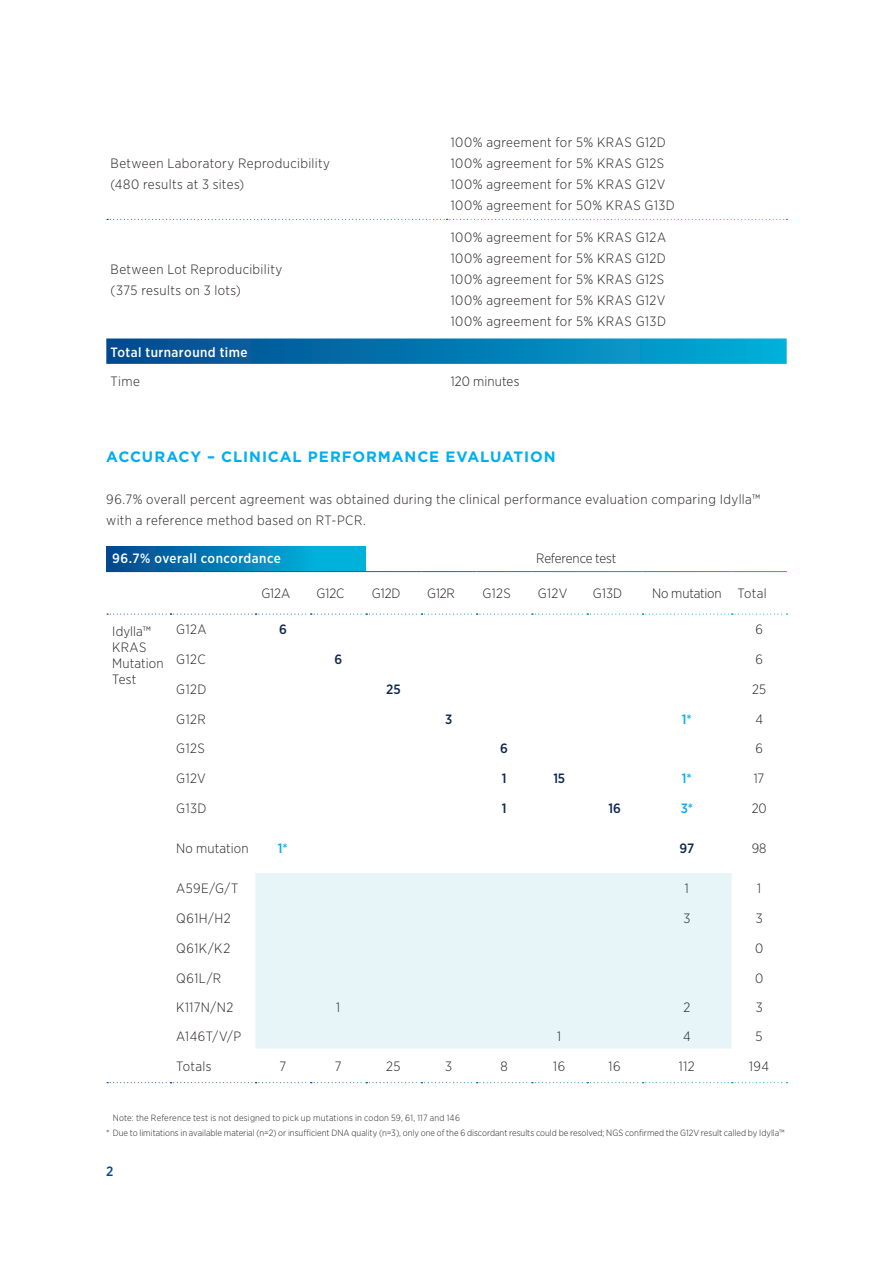
<style>
.page{position:relative;width:893px;height:1263px;background:#fff}
.page>*{position:absolute;margin:0;border:0;box-sizing:border-box;transform-origin:0 0}
.t1{font:700 15px "Gotham";letter-spacing:.06em;color:#00aeef}
.t2{font:300 13.5px/21px "Gotham Narrow";letter-spacing:.03em;color:#231f20}
.t3{font:300 13.5px/16.2px "Gotham Narrow";letter-spacing:.005em;color:#231f20}
.t4{font:500 13.5px "Gotham Narrow";letter-spacing:.035em;color:#fff}
.t5{font:300 13.5px "Gotham Narrow";letter-spacing:-.01em;color:#231f20}
.t6{font:500 13.5px "Gotham Narrow";letter-spacing:-.005em;color:#0d2652}
.t7{font:300 13.5px "Gotham Narrow";letter-spacing:-.02em;color:#231f20}
.t8{font:500 13.5px "Gotham Narrow";color:#00aeef}
.t9{font:500 13.5px "Gotham Narrow";color:#01498e}
.t10{font:300 9px/15px "Gotham Narrow";letter-spacing:.005em;color:#231f20}
</style>
<div class="page">
<div style="left:106px;top:546px;width:260px;height:26px;background:linear-gradient(to right,#05468d,#00c0e4)"></div>
<div style="left:255px;top:873px;width:477px;height:176px;background:#e7f5f8"></div>
<svg style="left:107px;top:613px;width:680px;height:2px"></svg>
<hr style="left:106px;top:571px;width:64px;height:1px;background:#fff">
<hr style="left:170px;top:571px;width:85px;height:1px;background:#fff">
<hr style="left:255px;top:571px;width:56px;height:1px;background:#fff">
<hr style="left:311px;top:571px;width:55px;height:1px;background:#fff">
<svg style="left:107px;top:1082px;width:680px;height:1px"></svg>
<svg style="left:106px;top:338px;width:681px;height:26px;background:#097db3"></svg>
<svg style="left:107px;top:219px;width:680px;height:1px"></svg>
<p class="t2" style="left:111px;top:152px;width:221px">Between Laboratory Reproducibility (480 results at 3 sites)</p>
<p class="t2" style="left:111px;top:258px;width:173px">Between Lot Reproducibility (375 results on 3 lots)</p>
<p class="t2" style="left:451px;top:131px;width:226px">100% agreement for 5% KRAS G12D<br>100% agreement for 5% KRAS G12S<br>100% agreement for 5% KRAS G12V<br>100% agreement for 50% KRAS G13D</p>
<p class="t2" style="left:451px;top:227px;width:217px">100% agreement for 5% KRAS G12A<br>100% agreement for 5% KRAS G12D<br>100% agreement for 5% KRAS G12S<br>100% agreement for 5% KRAS G12V<br>100% agreement for 5% KRAS G13D</p>
<p class="t4" style="left:111px;top:343px;width:139px">Total turnaround time</p>
<p class="t2" style="left:111px;top:371px;width:31px">Time</p>
<p class="t3" style="left:451px;top:373px;width:70px">120 minutes</p>
<p class="t1" style="left:106px;top:447px;width:451px">ACCURACY – CLINICAL PERFORMANCE EVALUATION</p>
<p class="t2" style="left:106px;top:488px;width:655px">96.7% overall percent agreement was obtained during the clinical performance evaluation comparing Idylla™ with a reference method based on RT-PCR.</p>
<p class="t4" style="left:112px;top:550px;width:170px">96.7% overall concordance</p>
<p class="t7" style="left:536px;top:550px;width:82px">Reference test</p>
<p class="t2" style="left:261px;top:583px;width:30px">G12A</p>
<p class="t2" style="left:317px;top:583px;width:29px">G12C</p>
<p class="t2" style="left:372px;top:583px;width:30px">G12D</p>
<p class="t2" style="left:427px;top:583px;width:29px">G12R</p>
<p class="t2" style="left:482px;top:583px;width:30px">G12S</p>
<p class="t2" style="left:538px;top:583px;width:31px">G12V</p>
<p class="t2" style="left:593px;top:583px;width:31px">G13D</p>
<p class="t5" style="left:652px;top:585px;width:116px">No mutation Total</p>
<p class="t3" style="left:112px;top:622px;width:53px">Idylla™<br>KRAS<br>Mutation<br>Test</p>
<p class="t2" style="left:176px;top:619px;width:32px">G12A</p>
<p class="t6" style="left:279px;top:621px;width:9px">6</p>
<p class="t2" style="left:755px;top:619px;width:9px">6</p>
<p class="t2" style="left:176px;top:649px;width:31px">G12C</p>
<p class="t6" style="left:334px;top:651px;width:9px">6</p>
<p class="t2" style="left:755px;top:649px;width:9px">6</p>
<p class="t2" style="left:176px;top:678px;width:32px">G12D</p>
<p class="t6" style="left:386px;top:681px;width:16px">25</p>
<p class="t2" style="left:752px;top:678px;width:15px">25</p>
<p class="t2" style="left:176px;top:708px;width:31px">G12R</p>
<p class="t6" style="left:445px;top:710px;width:9px">3</p>
<p class="t8" style="left:682px;top:710px;width:11px">1*</p>
<p class="t2" style="left:755px;top:708px;width:9px">4</p>
<p class="t2" style="left:176px;top:738px;width:30px">G12S</p>
<p class="t6" style="left:500px;top:740px;width:9px">6</p>
<p class="t2" style="left:755px;top:738px;width:9px">6</p>
<p class="t2" style="left:176px;top:768px;width:31px">G12V</p>
<p class="t6" style="left:502px;top:770px;width:6px">1</p>
<p class="t6" style="left:553px;top:770px;width:13px">15</p>
<p class="t8" style="left:682px;top:770px;width:11px">1*</p>
<p class="t2" style="left:754px;top:768px;width:12px">17</p>
<p class="t2" style="left:176px;top:797px;width:32px">G13D</p>
<p class="t6" style="left:502px;top:800px;width:6px">1</p>
<p class="t6" style="left:608px;top:800px;width:14px">16</p>
<p class="t8" style="left:681px;top:800px;width:14px">3*</p>
<p class="t2" style="left:752px;top:797px;width:16px">20</p>
<p class="t3" style="left:176px;top:840px;width:74px">No mutation</p>
<p class="t8" style="left:278px;top:840px;width:11px">1*</p>
<p class="t6" style="left:680px;top:840px;width:16px">97</p>
<p class="t2" style="left:752px;top:837px;width:16px">98</p>
<p class="t2" style="left:176px;top:878px;width:64px">A59E/G/T</p>
<p class="t2" style="left:685px;top:878px;width:5px">1</p>
<p class="t2" style="left:757px;top:878px;width:5px">1</p>
<p class="t2" style="left:176px;top:907px;width:56px">Q61H/H2</p>
<p class="t2" style="left:683px;top:907px;width:8px">3</p>
<p class="t2" style="left:756px;top:907px;width:8px">3</p>
<p class="t2" style="left:176px;top:937px;width:56px">Q61K/K2</p>
<p class="t2" style="left:755px;top:937px;width:10px">0</p>
<p class="t2" style="left:176px;top:967px;width:47px">Q61L/R</p>
<p class="t2" style="left:755px;top:967px;width:10px">0</p>
<p class="t2" style="left:176px;top:997px;width:59px">K117N/N2</p>
<p class="t2" style="left:336px;top:997px;width:5px">1</p>
<p class="t2" style="left:683px;top:997px;width:8px">2</p>
<p class="t2" style="left:756px;top:997px;width:8px">3</p>
<p class="t2" style="left:176px;top:1025px;width:67px">A146T/V/P</p>
<p class="t2" style="left:557px;top:1025px;width:5px">1</p>
<p class="t2" style="left:683px;top:1025px;width:9px">4</p>
<p class="t2" style="left:756px;top:1025px;width:9px">5</p>
<p class="t2" style="left:176px;top:1055px;width:37px">Totals</p>
<p class="t2" style="left:279px;top:1055px;width:8px">7</p>
<p class="t2" style="left:335px;top:1055px;width:8px">7</p>
<p class="t2" style="left:386px;top:1055px;width:16px">25</p>
<p class="t2" style="left:445px;top:1055px;width:8px">3</p>
<p class="t2" style="left:500px;top:1055px;width:9px">8</p>
<p class="t2" style="left:553px;top:1055px;width:14px">16</p>
<p class="t2" style="left:608px;top:1055px;width:14px">16</p>
<p class="t2" style="left:679px;top:1055px;width:17px">112</p>
<p class="t2" style="left:749px;top:1055px;width:22px">194</p>
<p class="t10" style="left:106px;top:1110px;width:680px;text-indent:6px">Note: the Reference test is not designed to pick up mutations in codon 59, 61, 117 and 146<br>* Due to limitations in available material (n=2) or insufficient DNA quality (n=3), only one of the 6 discordant results could be resolved; NGS confirmed the G12V result called by Idylla™</p>
<p class="t9" style="left:106px;top:1163px;width:9px">2</p>
</div>
